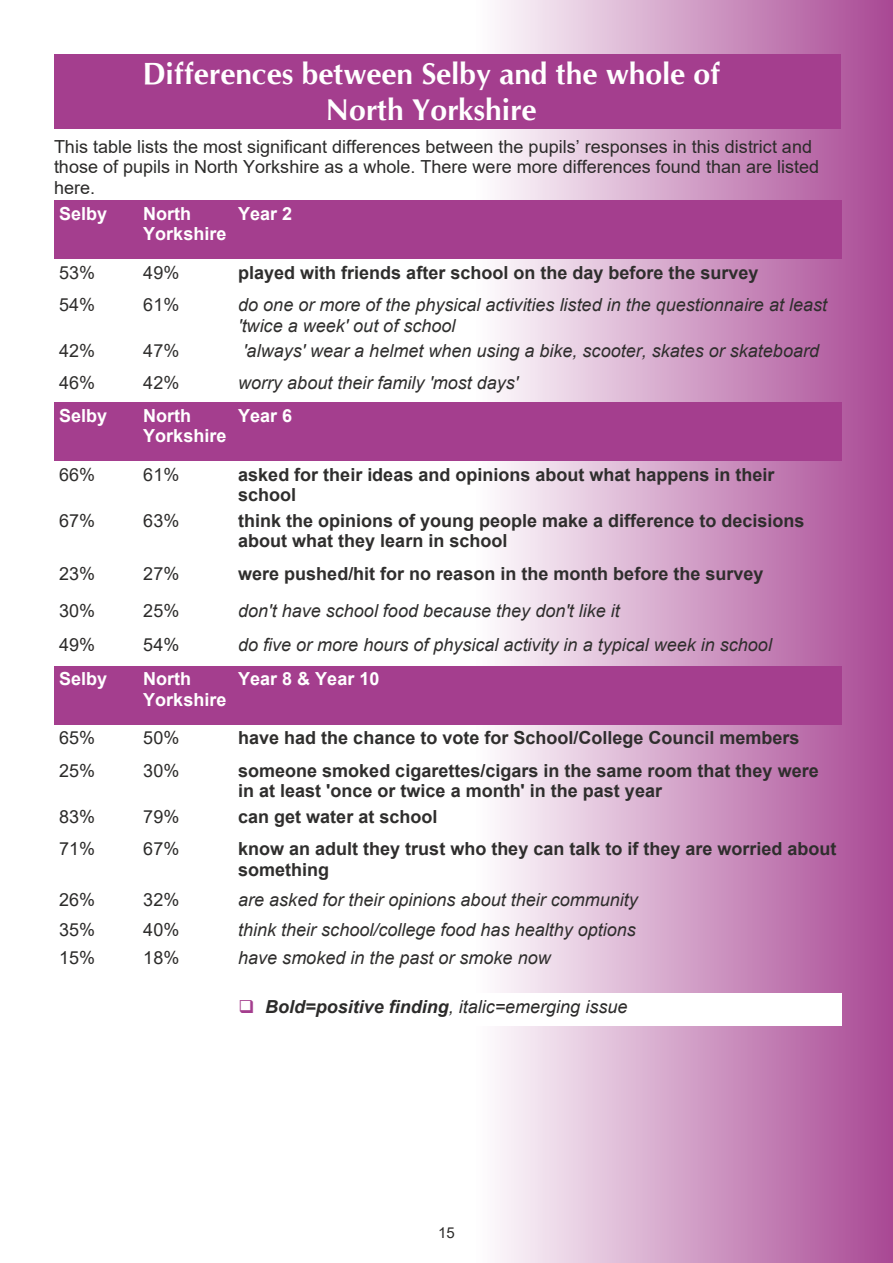
<style>
.page{position:relative;width:893px;height:1263px;background:#fff}
.page>*{position:absolute;margin:0;border:0;box-sizing:border-box;transform-origin:0 0}
.t1{font:700 30px/36px "CG Omega";color:#fff;text-align:center}
.t2{font:700 18px/20.7px "Arial";color:#2f2e2d}
.t3{font:italic 18px/20.7px "Arial";color:#2f2e2d}
.t4{font:18px/20.7px "Arial";color:#2c2b2a}
.t5{font:700 18px/20.7px "Arial";color:#fff}
.t6{font:italic 18px "Arial";color:#2c2b2a}
.t7{font:18px "Arial";color:#2f2e2d}
.t8{font:15px "Arial";color:#2c2b2a}
.s1{font-weight:700}
</style>
<div class="page">
<div style="left:476px;top:0;width:417px;height:1263px;background:linear-gradient(to right,#fefefe,#a84894)"></div>
<div style="left:54px;top:54px;width:787px;height:75px;background:#a43e8e"></div>
<div style="left:55px;top:200px;width:84px;height:59px;background:#a43e8e"></div>
<div style="left:139px;top:200px;width:95px;height:59px;background:#a43e8e"></div>
<div style="left:234px;top:200px;width:607px;height:59px;background:#a43e8e"></div>
<div style="left:55px;top:402px;width:84px;height:59px;background:#a43e8e"></div>
<div style="left:139px;top:402px;width:95px;height:59px;background:#a43e8e"></div>
<div style="left:234px;top:402px;width:607px;height:59px;background:#a43e8e"></div>
<div style="left:55px;top:666px;width:84px;height:59px;background:#a43e8e"></div>
<div style="left:139px;top:666px;width:95px;height:59px;background:#a43e8e"></div>
<div style="left:234px;top:666px;width:607px;height:59px;background:#a43e8e"></div>
<div style="left:234px;top:993px;width:607px;height:32px;background:#fff"></div>
<h1 class="t1" style="left:142px;top:58px;width:579px">Differences between Selby and the whole of<br>North Yorkshire</h1>
<p class="t4" style="left:54px;top:138px;width:767px">This table lists the most significant differences between the pupils’ responses in this district and those of pupils in North Yorkshire as a whole. There were more differences found than are listed here.</p>
<p class="t5" style="left:59px;top:205px;width:50px">Selby</p>
<p class="t5" style="left:143px;top:205px;width:85px">North<br>Yorkshire</p>
<p class="t5" style="left:238px;top:205px;width:56px">Year 2</p>
<p class="t7" style="left:59px;top:265px;width:38px">53%</p>
<p class="t7" style="left:143px;top:265px;width:38px">49%</p>
<p class="t2" style="left:238px;top:264px;width:522px">played with friends after school on the day before the survey</p>
<p class="t7" style="left:59px;top:298px;width:38px">54%</p>
<p class="t7" style="left:143px;top:298px;width:38px">61%</p>
<p class="t3" style="left:238px;top:296px;width:590px">do one or more of the physical activities listed in the questionnaire at least 'twice a week' out of school</p>
<p class="t7" style="left:59px;top:344px;width:38px">42%</p>
<p class="t7" style="left:143px;top:344px;width:38px">47%</p>
<p class="t3" style="left:243px;top:342px;width:577px">'always' wear a helmet when using a bike, scooter, skates or skateboard</p>
<p class="t7" style="left:59px;top:376px;width:38px">46%</p>
<p class="t7" style="left:143px;top:376px;width:38px">42%</p>
<p class="t3" style="left:238px;top:374px;width:282px">worry about their family 'most days'</p>
<p class="t5" style="left:59px;top:407px;width:50px">Selby</p>
<p class="t5" style="left:143px;top:407px;width:85px">North<br>Yorkshire</p>
<p class="t5" style="left:238px;top:407px;width:56px">Year 6</p>
<p class="t7" style="left:59px;top:467px;width:38px">66%</p>
<p class="t7" style="left:143px;top:467px;width:38px">61%</p>
<p class="t2" style="left:238px;top:466px;width:538px">asked for their ideas and opinions about what happens in their school</p>
<p class="t4" style="left:59px;top:512px;width:38px">67%</p>
<p class="t4" style="left:143px;top:512px;width:38px">63%</p>
<p class="t2" style="left:238px;top:512px;width:568px">think the opinions of young people make a difference to decisions about what they learn in school</p>
<p class="t4" style="left:59px;top:564px;width:38px">23%</p>
<p class="t4" style="left:143px;top:564px;width:38px">27%</p>
<p class="t2" style="left:238px;top:564px;width:527px">were pushed/hit for no reason in the month before the survey</p>
<p class="t4" style="left:59px;top:602px;width:38px">30%</p>
<p class="t4" style="left:143px;top:602px;width:38px">25%</p>
<p class="t3" style="left:238px;top:602px;width:383px">don't have school food because they don't like it</p>
<p class="t4" style="left:59px;top:636px;width:38px">49%</p>
<p class="t4" style="left:143px;top:636px;width:38px">54%</p>
<p class="t3" style="left:238px;top:636px;width:535px">do five or more hours of physical activity in a typical week in school</p>
<p class="t5" style="left:59px;top:670px;width:50px">Selby</p>
<p class="t5" style="left:143px;top:670px;width:85px">North<br>Yorkshire</p>
<p class="t5" style="left:238px;top:670px;width:143px">Year 8 &amp; Year 10</p>
<p class="t4" style="left:59px;top:729px;width:38px">65%</p>
<p class="t4" style="left:143px;top:729px;width:38px">50%</p>
<p class="t2" style="left:238px;top:729px;width:563px">have had the chance to vote for School/College Council members</p>
<p class="t4" style="left:59px;top:761px;width:38px">25%</p>
<p class="t4" style="left:143px;top:761px;width:38px">30%</p>
<p class="t2" style="left:238px;top:761px;width:582px">someone smoked cigarettes/cigars in the same room that they were in at least 'once or twice a month' in the past year</p>
<p class="t4" style="left:59px;top:807px;width:38px">83%</p>
<p class="t4" style="left:143px;top:807px;width:38px">79%</p>
<p class="t2" style="left:238px;top:807px;width:201px">can get water at school</p>
<p class="t4" style="left:59px;top:840px;width:38px">71%</p>
<p class="t4" style="left:143px;top:840px;width:38px">67%</p>
<p class="t2" style="left:238px;top:840px;width:600px">know an adult they trust who they can talk to if they are worried about something</p>
<p class="t4" style="left:59px;top:891px;width:38px">26%</p>
<p class="t4" style="left:143px;top:891px;width:38px">32%</p>
<p class="t3" style="left:238px;top:891px;width:401px">are asked for their opinions about their community</p>
<p class="t4" style="left:59px;top:921px;width:38px">35%</p>
<p class="t4" style="left:143px;top:921px;width:38px">40%</p>
<p class="t3" style="left:238px;top:921px;width:399px">think their school/college food has healthy options</p>
<p class="t4" style="left:59px;top:948px;width:38px">15%</p>
<p class="t4" style="left:143px;top:948px;width:38px">18%</p>
<p class="t3" style="left:238px;top:948px;width:314px">have smoked in the past or smoke now</p>
<p class="t6" style="left:265px;top:999px;width:364px"><span class="s1">Bold=positive finding</span>, italic=emerging issue</p>
<p class="t8" style="left:438px;top:1227px;width:18px">15</p>
</div>
